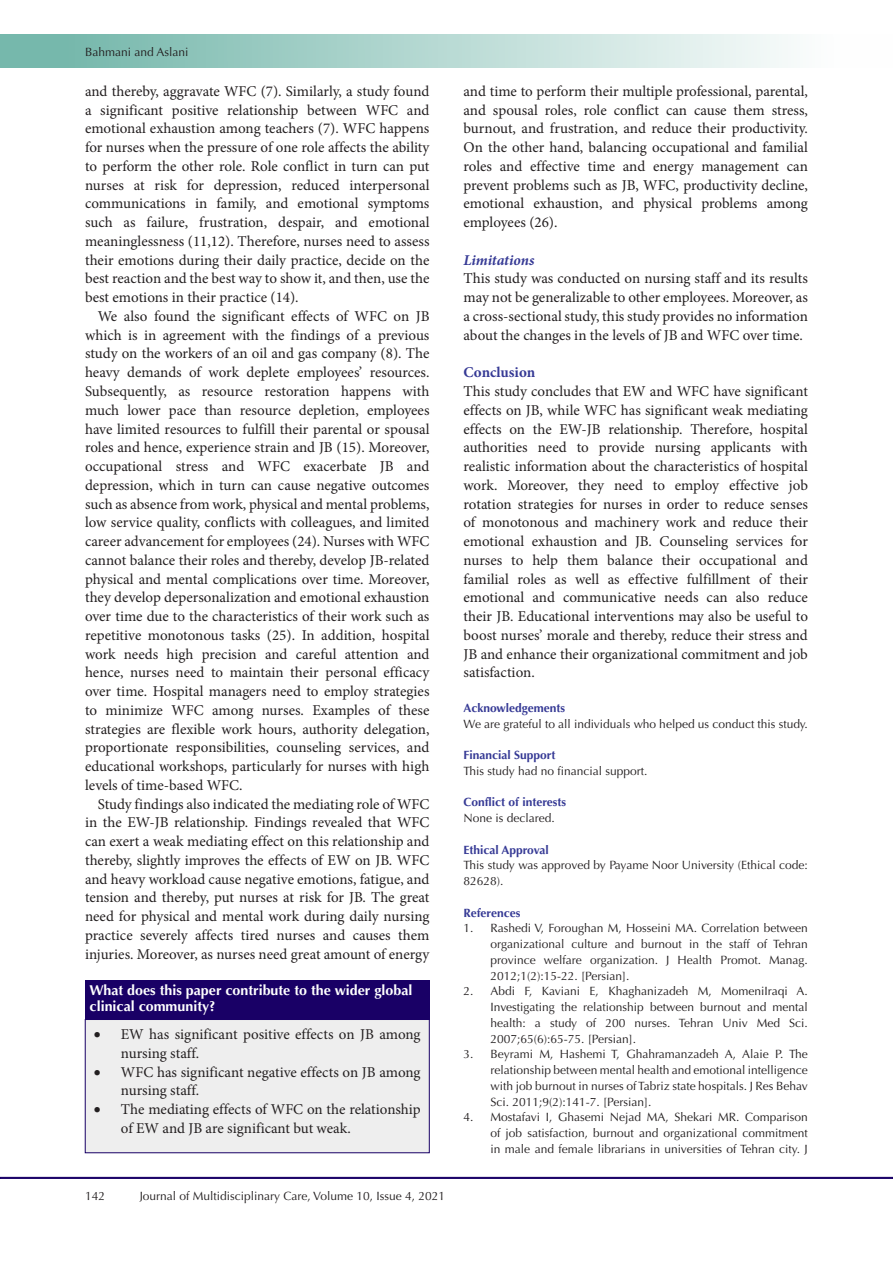
<style>
.page{position:relative;width:893px;height:1263px;background:#fff}
.page>*{position:absolute;margin:0;border:0;box-sizing:border-box;transform-origin:0 0}
.t1{font:15px/18.8px "Minion Pro";color:#231f20;text-align:justify}
.t2{font:italic 700 15px "Minion Pro";letter-spacing:-.005em;color:#363a95}
.t3{font:700 15px "Minion Pro";color:#363a95}
.t4{font:700 14.25px/16.5px "Optima LT Std";color:#fff}
.t5{font:12px/15.8px "Optima LT Std";color:#231f20;text-align:justify}
.t6{font:700 12px "Optima LT Std";color:#363a95}
</style>
<div class="page">
<hr style="left:0;top:1177px;width:893px;height:1px;background:#190066">
<div style="left:1px;top:35px;width:892px;height:33px;background:linear-gradient(to right,#6db3a6,#fff)"></div>
<div style="left:85px;top:1019px;width:344px;height:134px;background:#eee"></div>
<div style="left:85px;top:980px;width:344px;height:40px;background:#190066"></div>
<p class="t5" style="left:85px;top:44px;width:105px">Bahmani and Aslani</p>
<p class="t1" style="left:85px;top:82px;width:346px">and thereby, aggravate WFC (7). Similarly, a study found a significant positive relationship between WFC and emotional exhaustion among teachers (7). WFC happens for nurses when the pressure of one role affects the ability to perform the other role. Role conflict in turn can put nurses at risk for depression, reduced interpersonal communications in family, and emotional symptoms such as failure, frustration, despair, and emotional meaninglessness (11,12). Therefore, nurses need to assess their emotions during their daily practice, decide on the best reaction and the best way to show it, and then, use the best emotions in their practice (14).</p>
<p class="t1" style="left:85px;top:307px;width:346px;text-indent:13px">We also found the significant effects of WFC on JB which is in agreement with the findings of a previous study on the workers of an oil and gas company (8). The heavy demands of work deplete employees’ resources.<br>Subsequently, as resource restoration happens with much lower pace than resource depletion, employees have limited resources to fulfill their parental or spousal roles and hence, experience strain and JB (15). Moreover, occupational stress and WFC exacerbate JB and depression, which in turn can cause negative outcomes such as absence from work, physical and mental problems, low service quality, conflicts with colleagues, and limited career advancement for employees (24). Nurses with WFC cannot balance their roles and thereby, develop JB-related physical and mental complications over time. Moreover, they develop depersonalization and emotional exhaustion over time due to the characteristics of their work such as repetitive monotonous tasks (25). In addition, hospital work needs high precision and careful attention and hence, nurses need to maintain their personal efficacy over time. Hospital managers need to employ strategies to minimize WFC among nurses. Examples of these strategies are flexible work hours, authority delegation, proportionate responsibilities, counseling services, and educational workshops, particularly for nurses with high levels of time-based WFC.</p>
<p class="t1" style="left:85px;top:794px;width:346px;text-indent:13px">Study findings also indicated the mediating role of WFC in the EW-JB relationship. Findings revealed that WFC can exert a weak mediating effect on this relationship and thereby, slightly improves the effects of EW on JB. WFC and heavy workload cause negative emotions, fatigue, and tension and thereby, put nurses at risk for JB. The great need for physical and mental work during daily nursing practice severely affects tired nurses and causes them injuries. Moreover, as nurses need great amount of energy</p>
<p class="t4" style="left:90px;top:982px;width:324px">What does this paper contribute to the wider global clinical community?</p>
<p class="t1" style="left:121px;top:1025px;width:301px;text-indent:-27px">• EW has significant positive effects on JB among nursing staff.</p>
<p class="t1" style="left:121px;top:1062px;width:301px;text-indent:-27px">• WFC has significant negative effects on JB among nursing staff.</p>
<p class="t1" style="left:121px;top:1100px;width:301px;text-indent:-27px">• The mediating effects of WFC on the relationship of EW and JB are significant but weak.</p>
<p class="t5" style="left:85px;top:1188px;width:22px">142</p>
<p class="t5" style="left:140px;top:1188px;width:307px">Journal of Multidisciplinary Care, Volume 10, Issue 4, 2021</p>
<p class="t1" style="left:463px;top:82px;width:346px">and time to perform their multiple professional, parental, and spousal roles, role conflict can cause them stress, burnout, and frustration, and reduce their productivity.<br>On the other hand, balancing occupational and familial roles and effective time and energy management can prevent problems such as JB, WFC, productivity decline, emotional exhaustion, and physical problems among employees (26).</p>
<p class="t2" style="left:463px;top:249px;width:73px">Limitations</p>
<p class="t1" style="left:463px;top:269px;width:346px">This study was conducted on nursing staff and its results may not be generalizable to other employees. Moreover, as a cross-sectional study, this study provides no information about the changes in the levels of JB and WFC over time.</p>
<p class="t3" style="left:463px;top:362px;width:73px">Conclusion</p>
<p class="t1" style="left:463px;top:382px;width:346px">This study concludes that EW and WFC have significant effects on JB, while WFC has significant weak mediating effects on the EW-JB relationship. Therefore, hospital authorities need to provide nursing applicants with realistic information about the characteristics of hospital work. Moreover, they need to employ effective job rotation strategies for nurses in order to reduce senses of monotonous and machinery work and reduce their emotional exhaustion and JB. Counseling services for nurses to help them balance their occupational and familial roles as well as effective fulfillment of their emotional and communicative needs can also reduce their JB. Educational interventions may also be useful to boost nurses’ morale and thereby, reduce their stress and JB and enhance their organizational commitment and job satisfaction.</p>
<p class="t6" style="left:463px;top:701px;width:103px">Acknowledgements</p>
<p class="t5" style="left:463px;top:716px;width:346px">We are grateful to all individuals who helped us conduct this study.</p>
<p class="t6" style="left:463px;top:748px;width:93px">Financial Support</p>
<p class="t5" style="left:463px;top:763px;width:185px">This study had no financial support.</p>
<p class="t6" style="left:463px;top:795px;width:104px">Conflict of interests</p>
<p class="t5" style="left:463px;top:810px;width:93px">None is declared.</p>
<p class="t6" style="left:463px;top:842px;width:87px">Ethical Approval</p>
<p class="t5" style="left:463px;top:857px;width:346px">This study was approved by Payame Noor University (Ethical code:<br>82628).</p>
<p class="t6" style="left:463px;top:905px;width:58px">References</p>
<p class="t5" style="left:490px;top:920px;width:319px;text-indent:-27px">1. Rashedi V, Foroughan M, Hosseini MA. Correlation between organizational culture and burnout in the staff of Tehran province welfare organization. J Health Promot. Manag.<br>2012;1(2):15-22. [Persian].</p>
<p class="t5" style="left:490px;top:983px;width:319px;text-indent:-27px">2. Abdi F, Kaviani E, Khaghanizadeh M, MomeniIraqi A.<br>Investigating the relationship between burnout and mental health: a study of 200 nurses. Tehran Univ Med Sci.<br>2007;65(6):65-75. [Persian].</p>
<p class="t5" style="left:490px;top:1046px;width:319px;text-indent:-27px">3. Beyrami M, Hashemi T, Ghahramanzadeh A, Alaie P. The relationship between mental health and emotional intelligence with job burnout in nurses of Tabriz state hospitals. J Res Behav Sci. 2011;9(2):141-7. [Persian].</p>
<p class="t5" style="left:490px;top:1109px;width:319px;text-indent:-27px">4. Mostafavi I, Ghasemi Nejad MA, Shekari MR. Comparison of job satisfaction, burnout and organizational commitment in male and female librarians in universities of Tehran city. J</p>
</div>
